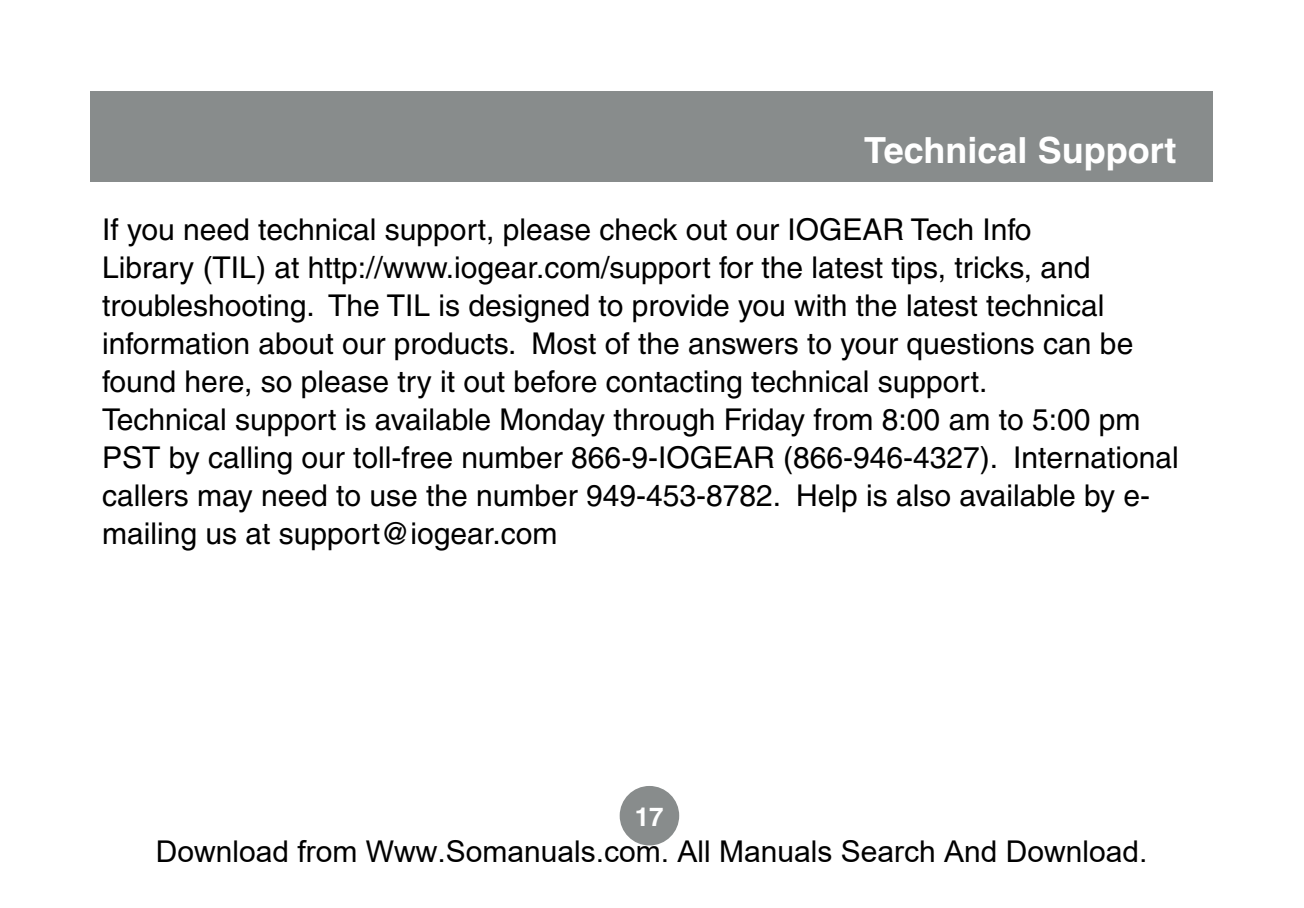
<style>
.page{position:relative;width:1304px;height:908px;background:#fff}
.page>*{position:absolute;margin:0;border:0;box-sizing:border-box;transform-origin:0 0}
.t1{font:700 36px "Helvetica";color:#fff}
.t2{font:30px/38px "Helvetica";color:#000}
.t3{font:30px "Arial";color:#000}
.t4{font:700 26px "Helvetica";color:#fff}
</style>
<div class="page">
<div style="left:91px;top:92px;width:1122px;height:90px;background:#888c8c"></div>
<div style="left:620px;top:786px;width:59px;height:59px;background:#888c8c;border-radius:50%"></div>
<p class="t1" style="left:864px;top:138px;width:314px">Technical Support</p>
<p class="t2" style="left:102px;top:213px;width:1078px">If you need technical support, please check out our IOGEAR Tech Info<br>Library (TIL) at http://www.iogear.com/support for the latest tips, tricks, and troubleshooting. The TIL is designed to provide you with the latest technical information about our products. Most of the answers to your questions can be found here, so please try it out before contacting technical support.<br>Technical support is available Monday through Friday from 8:00 am to 5:00 pm PST by calling our toll-free number 866-9-IOGEAR (866-946-4327). International callers may need to use the number 949-453-8782. Help is also available by e&shy;mailing us at support@iogear.com</p>
<p class="t4" style="left:635px;top:807px;width:30px">17</p>
<p class="t3" style="left:156px;top:835px;width:993px">Download from Www.Somanuals.com. All Manuals Search And Download.</p>
</div>
